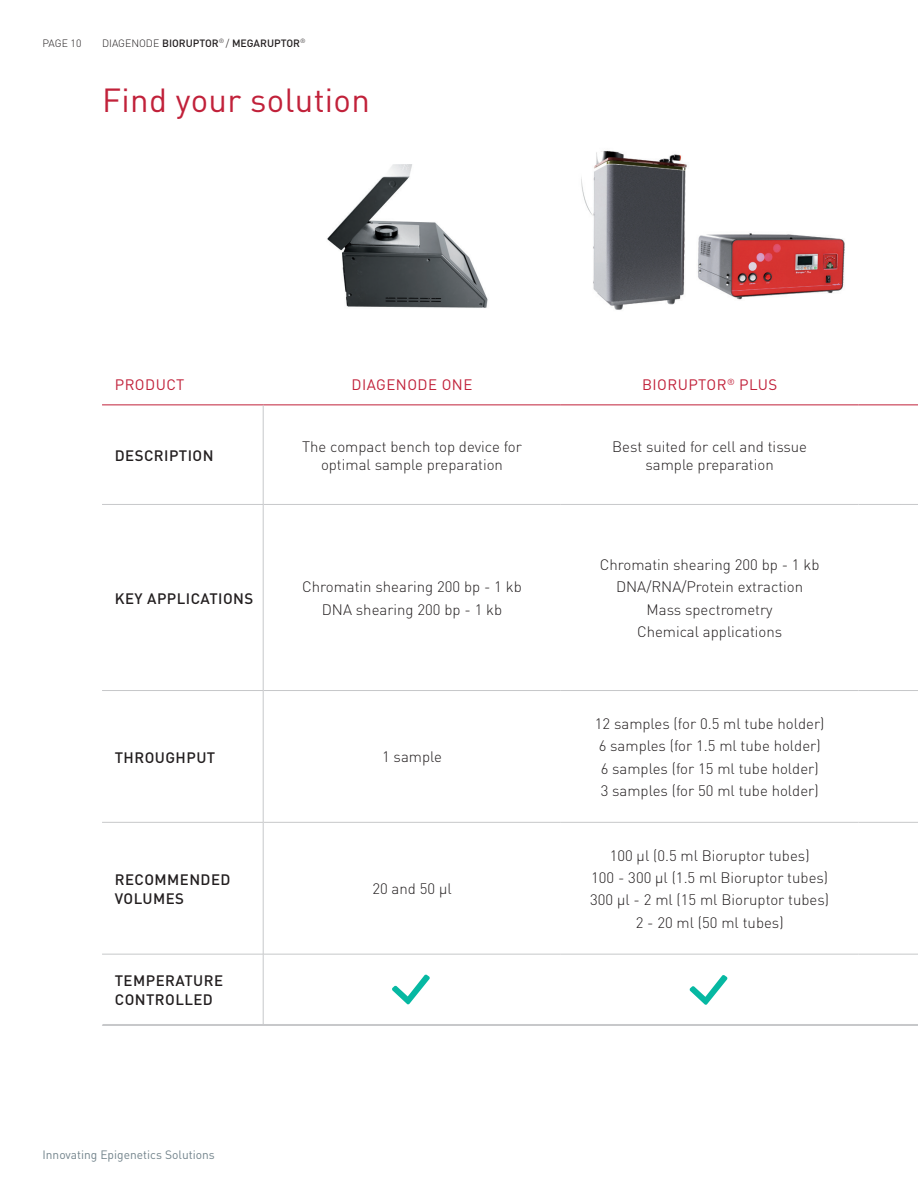
<style>
.page{position:relative;width:918px;height:1188px;background:#fff}
.page>*{position:absolute;margin:0;border:0;box-sizing:border-box;transform-origin:0 0}
.T1{font:33px "DIN";letter-spacing:.01em;color:#c1213a}
.Text_cells{font:300 15px/18px "DIN";color:#231f20;text-align:center}
.Cell_titre{font:500 15px/19.5px "DIN";letter-spacing:.03em;color:#231f20}
.Cell_titre-2{font:15px "DIN";letter-spacing:.03em;color:#c1213a}
.t1{font:12px "DIN";color:#73848c}
.t2{font:500 10.5px "DIN";color:#231f20}
.t3{font:300 10.5px "DIN";letter-spacing:-.005em;color:#231f20}
.t4{font:300 6.15px "DIN";color:#231f20}
.s1{font-weight:300}
</style>
<div class="page">
<hr style="left:102px;top:404px;width:161px;height:1px;background:#c1213a">
<hr style="left:263px;top:404px;width:298px;height:1px;background:#c1213a">
<hr style="left:561px;top:404px;width:297px;height:1px;background:#c1213a">
<hr style="left:858px;top:404px;width:43px;height:1px;background:#c1213a">
<svg style="left:901px;top:404px;width:17px;height:1px"></svg>
<hr style="left:264px;top:504px;width:297px;height:1px;background:#c7c8ca">
<hr style="left:561px;top:504px;width:297px;height:1px;background:#c7c8ca">
<hr style="left:858px;top:504px;width:43px;height:1px;background:#c7c8ca">
<svg style="left:901px;top:504px;width:17px;height:1px"></svg>
<hr style="left:264px;top:822px;width:297px;height:1px;background:#c7c8ca">
<hr style="left:561px;top:822px;width:297px;height:1px;background:#c7c8ca">
<hr style="left:858px;top:822px;width:43px;height:1px;background:#c7c8ca">
<svg style="left:901px;top:822px;width:17px;height:1px"></svg>
<hr style="left:264px;top:690px;width:297px;height:1px;background:#c7c8ca">
<hr style="left:561px;top:690px;width:297px;height:1px;background:#c7c8ca">
<hr style="left:858px;top:690px;width:43px;height:1px;background:#c7c8ca">
<svg style="left:901px;top:690px;width:17px;height:1px"></svg>
<hr style="left:263px;top:405px;width:1px;height:99px;background:#c7c8ca">
<hr style="left:102px;top:504px;width:162px;height:1px;background:#c7c8ca">
<hr style="left:263px;top:505px;width:1px;height:185px;background:#c7c8ca">
<hr style="left:102px;top:690px;width:162px;height:1px;background:#c7c8ca">
<hr style="left:263px;top:691px;width:1px;height:131px;background:#c7c8ca">
<hr style="left:102px;top:822px;width:162px;height:1px;background:#c7c8ca">
<hr style="left:263px;top:823px;width:1px;height:131px;background:#c7c8ca">
<hr style="left:263px;top:954px;width:1px;height:70px;background:#c7c8ca">
<hr style="left:102px;top:954px;width:161px;height:1px;background:#c7c8ca">
<hr style="left:263px;top:954px;width:298px;height:1px;background:#c7c8ca">
<hr style="left:561px;top:954px;width:297px;height:1px;background:#c7c8ca">
<hr style="left:858px;top:954px;width:43px;height:1px;background:#c7c8ca">
<svg style="left:901px;top:954px;width:17px;height:1px"></svg>
<hr style="left:102px;top:1024px;width:816px;height:2px;background:#c7c8ca">
<svg style="left:392px;top:974px;width:38px;height:31px"></svg>
<svg style="left:689px;top:975px;width:39px;height:30px"></svg>
<img style="left:327px;top:164px;width:161px;height:144px">
<img style="left:581px;top:150px;width:264px;height:160px">
<p class="t2" style="left:102px;top:36px;width:200px"><span class="s1">DIAGENODE</span> BIORUPTOR<sup>®</sup> <span class="s1">/</span> MEGARUPTOR</p>
<p class="t3" style="left:43px;top:36px;width:40px">PAGE 10</p>
<p class="t4" style="left:300px;top:37px;width:7px">®</p>
<p class="T1" style="left:102px;top:79px;width:269px">Find your solution</p>
<p class="Cell_titre-2" style="left:115px;top:375px;width:71px">PRODUCT</p>
<p class="Cell_titre-2" style="left:352px;top:375px;width:122px">DIAGENODE ONE</p>
<p class="Cell_titre-2" style="left:642px;top:375px;width:137px">BIORUPTOR<sup>®</sup> PLUS</p>
<p class="Cell_titre" style="left:115px;top:445px;width:100px">DESCRIPTION</p>
<p class="Text_cells" style="left:302px;top:437px;width:221px">The compact bench top device for optimal sample preparation</p>
<p class="Text_cells" style="left:612px;top:437px;width:196px">Best suited for cell and tissue sample preparation</p>
<p class="Cell_titre" style="left:115px;top:588px;width:140px">KEY APPLICATIONS</p>
<p class="Text_cells" style="left:302px;top:578px;width:221px">Chromatin shearing 200 bp - 1 kb</p>
<p class="Text_cells" style="left:322px;top:600px;width:182px">DNA shearing 200 bp - 1 kb</p>
<p class="Cell_titre" style="left:115px;top:747px;width:102px">THROUGHPUT</p>
<p class="Text_cells" style="left:382px;top:748px;width:61px">1 sample</p>
<p class="Cell_titre" style="left:115px;top:869px;width:117px">RECOMMENDED<br>VOLUMES</p>
<p class="Text_cells" style="left:372px;top:880px;width:81px">20 and 50 µl</p>
<p class="Cell_titre" style="left:115px;top:970px;width:110px">TEMPERATURE<br>CONTROLLED</p>
<p class="t1" style="left:43px;top:1147px;width:174px">Innovating Epigenetics Solutions</p>
<p class="Text_cells" style="left:600px;top:556px;width:221px">Chromatin shearing 200 bp - 1 kb</p>
<p class="Text_cells" style="left:616px;top:578px;width:189px">DNA/RNA/Protein extraction</p>
<p class="Text_cells" style="left:647px;top:600px;width:128px">Mass spectrometry</p>
<p class="Text_cells" style="left:637px;top:622px;width:147px">Chemical applications</p>
<p class="Text_cells" style="left:595px;top:715px;width:231px">12 samples (for 0.5 ml tube holder)</p>
<p class="Text_cells" style="left:599px;top:737px;width:223px">6 samples (for 1.5 ml tube holder)</p>
<p class="Text_cells" style="left:601px;top:759px;width:219px">6 samples (for 15 ml tube holder)</p>
<p class="Text_cells" style="left:601px;top:781px;width:219px">3 samples (for 50 ml tube holder)</p>
<p class="Text_cells" style="left:610px;top:846px;width:201px">100 µl (0.5 ml Bioruptor tubes)</p>
<p class="Text_cells" style="left:591px;top:869px;width:239px">100 - 300 µl (1.5 ml Bioruptor tubes)</p>
<p class="Text_cells" style="left:590px;top:891px;width:240px">300 µl - 2 ml (15 ml Bioruptor tubes)</p>
<p class="Text_cells" style="left:636px;top:913px;width:149px">2 - 20 ml (50 ml tubes)</p>
</div>
